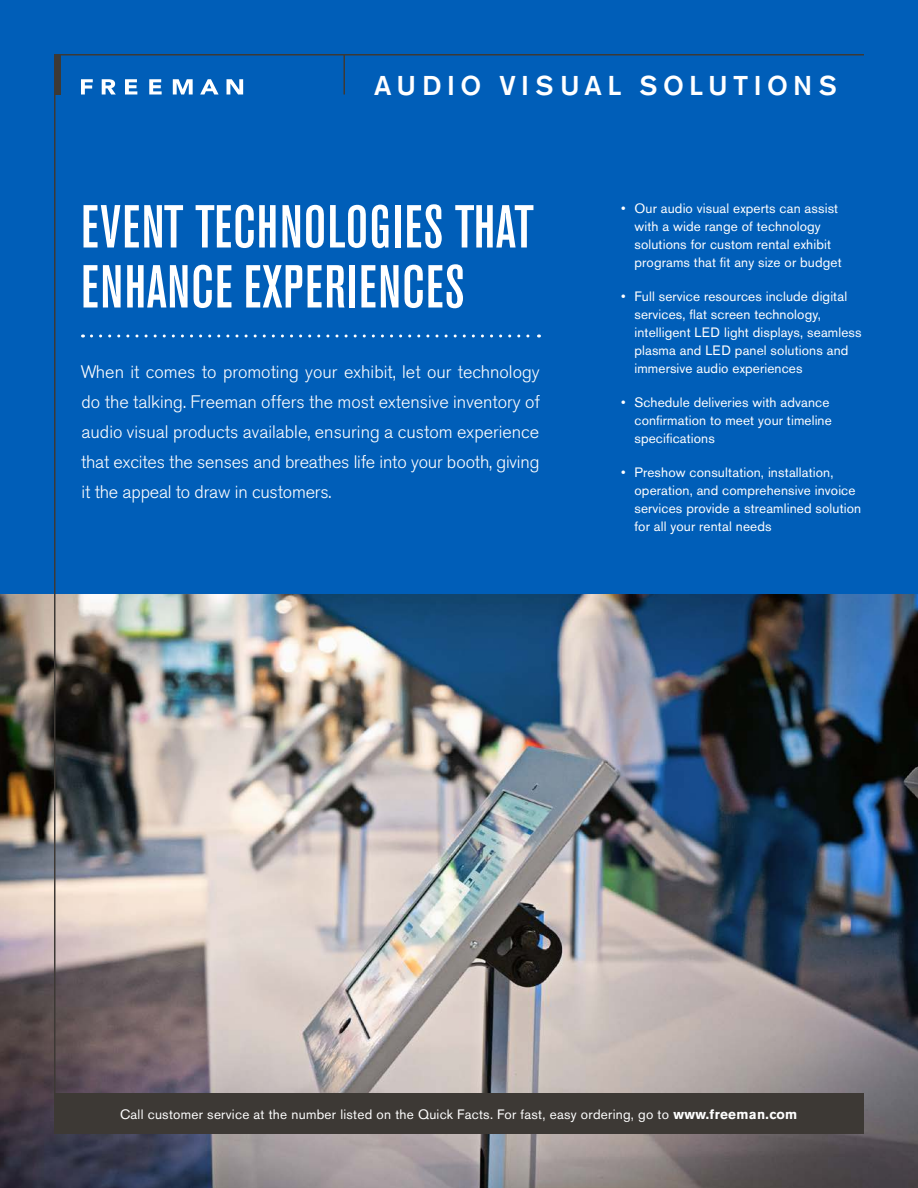
<style>
.page{position:relative;width:918px;height:1188px;background:#fff}
.page>*{position:absolute;margin:0;border:0;box-sizing:border-box;transform-origin:0 0}
.t1{font:500 condensed 60px/60px "Akzidenz Grotesk BE";letter-spacing:.02em;color:#fff}
.t2{font:500 27px "Akzidenz Grotesk BE";letter-spacing:.2em;color:#fff}
.t3{font:300 18px/30px "Akzidenz Grotesk BE";letter-spacing:-.01em;color:#fff;text-align:justify}
.t4{font:13.5px/18px "Akzidenz Grotesk BE";letter-spacing:.01em;color:#fff}
.s1{font-weight:700}
</style>
<div class="page">
<div style="left:0;top:0;width:918px;height:594px;background:#005eb8"></div>
<img style="left:0;top:594px;width:918px;height:594px">
<img style="left:53px;top:54px;width:813px;height:1082px">
<svg style="left:227px;top:79px;width:16px;height:15px"></svg>
<svg style="left:81px;top:79px;width:12px;height:15px"></svg>
<svg style="left:102px;top:79px;width:14px;height:15px"></svg>
<svg style="left:125px;top:79px;width:12px;height:15px"></svg>
<svg style="left:149px;top:79px;width:13px;height:15px"></svg>
<svg style="left:173px;top:79px;width:20px;height:15px"></svg>
<svg style="left:200px;top:79px;width:19px;height:15px"></svg>
<hr style="left:344px;top:54px;width:1px;height:40px;background:#3d3935">
<div style="left:54px;top:1094px;width:810px;height:40px;background:#3d3935"></div>
<svg style="left:91px;top:334px;width:448px;height:4px"></svg>
<h2 class="t2" style="left:374px;top:68px;width:464px">AUDIO VISUAL SOLUTIONS</h2>
<h1 class="t1" style="left:81px;top:198px;width:455px">EVENT TECHNOLOGIES THAT<br>ENHANCE EXPERIENCES</h1>
<p class="t4" style="left:634px;top:199px;width:209px;text-indent:-14px">• Our audio visual experts can assist with a wide range of technology solutions for custom rental exhibit programs that fit any size or budget</p>
<p class="t4" style="left:634px;top:287px;width:229px;text-indent:-14px">• Full service resources include digital services, flat screen technology, intelligent LED light displays, seamless plasma and LED panel solutions and immersive audio experiences</p>
<p class="t4" style="left:634px;top:393px;width:199px;text-indent:-14px">• Schedule deliveries with advance confirmation to meet your timeline specifications</p>
<p class="t4" style="left:634px;top:464px;width:228px;text-indent:-14px">• Preshow consultation, installation, operation, and comprehensive invoice services provide a streamlined solution for all your rental needs</p>
<p class="t3" style="left:81px;top:357px;width:461px">When it comes to promoting your exhibit, let our technology do the talking. Freeman offers the most extensive inventory of audio visual products available, ensuring a custom experience that excites the senses and breathes life into your booth, giving it the appeal to draw in customers.</p>
<p class="t4" style="left:120px;top:1105px;width:679px">Call customer service at the number listed on the Quick Facts. For fast, easy ordering, go to <span class="s1">www.freeman.com</span></p>
</div>
